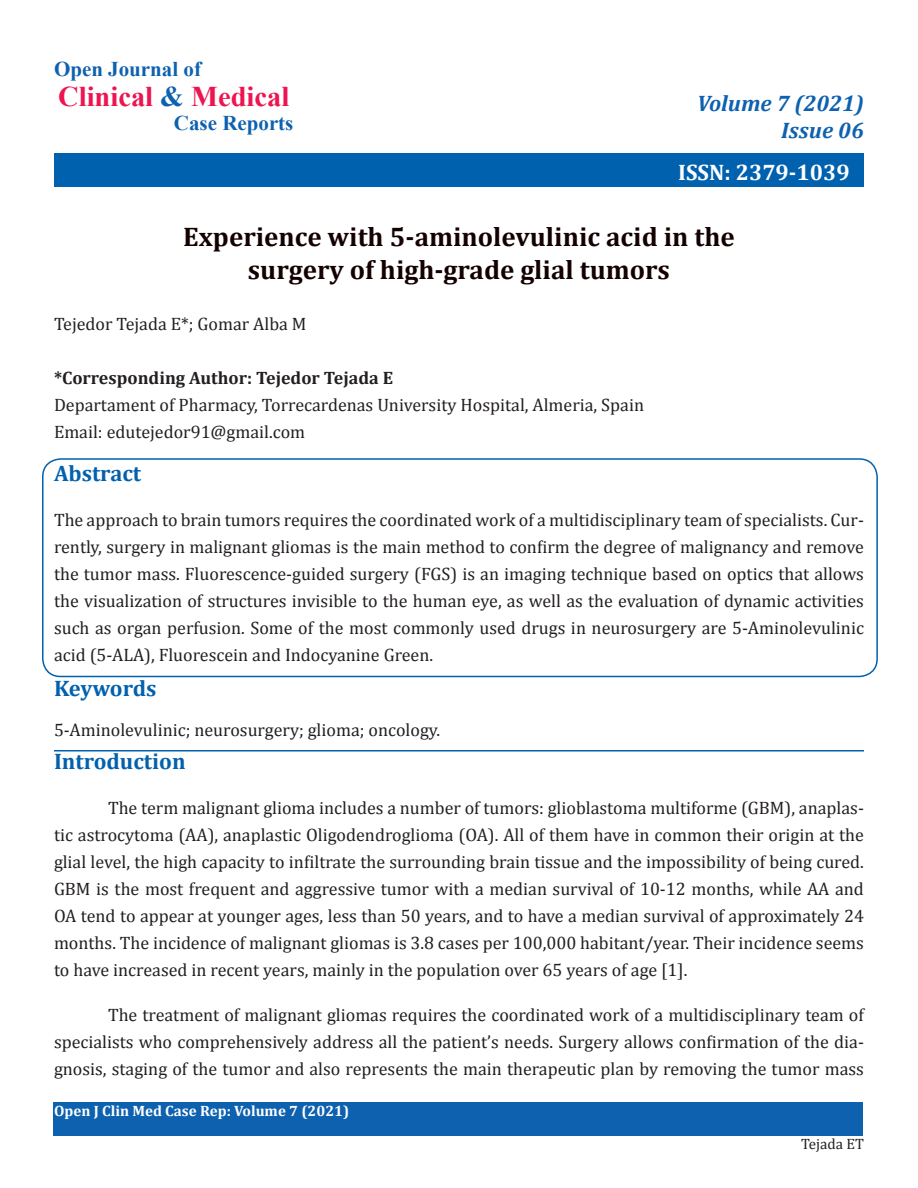
<style>
.page{position:relative;width:918px;height:1188px;background:#fff}
.page>*{position:absolute;margin:0;border:0;box-sizing:border-box;transform-origin:0 0}
.t1{font:700 28.5px "Times New Roman";color:#ed1450}
.t2{font:700 27px "Cambria";color:#150000}
.t3{font:700 22.5px "Cambria";color:#0061af}
.t4{font:italic 700 22.5px "Cambria";color:#0d61af}
.t5{font:700 22.5px "Cambria";color:#fff}
.t6{font:700 21px "Times New Roman";color:#0d61af}
.t7{font:18px/27px "Cambria";color:#231f20;text-align:justify}
.t8{font:700 18px "Cambria";color:#231f20}
.t9{font:700 15px "Cambria";color:#fff}
.t10{font:15px "Cambria";color:#231f20}
.s1{color:#0d61af}
</style>
<div class="page">
<div style="left:54px;top:153px;width:810px;height:34px;background:#0061af"></div>
<div style="left:53px;top:1102px;width:810px;height:34px;background:#0d61af"></div>
<div style="left:42px;top:458px;width:836px;height:219px;border:2px solid #0061af;border-radius:18px"></div>
<hr style="left:54px;top:750px;width:810px;height:2px;background:#0061af">
<p class="t6" style="left:54px;top:54px;width:149px">Open Journal of</p>
<p class="t1" style="left:58px;top:76px;width:233px">Clinical <span class="s1">&amp;</span> Medical</p>
<p class="t6" style="left:174px;top:108px;width:121px">Case Reports</p>
<p class="t4" style="left:697px;top:88px;width:168px">Volume 7 (2021)</p>
<p class="t4" style="left:781px;top:115px;width:84px">Issue 06</p>
<p class="t5" style="left:678px;top:156px;width:173px">ISSN: 2379-1039</p>
<p class="t2" style="left:183px;top:218px;width:553px">Experience with 5-aminolevulinic acid in the</p>
<p class="t2" style="left:248px;top:251px;width:424px">surgery of high-grade glial tumors</p>
<p class="t7" style="left:54px;top:310px;width:254px">Tejedor Tejada E*; Gomar Alba M</p>
<p class="t8" style="left:54px;top:365px;width:341px">*Corresponding Author: Tejedor Tejada E</p>
<p class="t7" style="left:54px;top:391px;width:592px">Departament of Pharmacy, Torrecardenas University Hospital, Almeria, Spain</p>
<p class="t7" style="left:54px;top:418px;width:253px">Email: edutejedor91@gmail.com</p>
<p class="t3" style="left:54px;top:457px;width:89px">Abstract</p>
<p class="t7" style="left:54px;top:506px;width:812px">The approach to brain tumors requires the coordinated work of a multidisciplinary team of specialists. Cur&shy;rently, surgery in malignant gliomas is the main method to confirm the degree of malignancy and remove the tumor mass. Fluorescence-guided surgery (FGS) is an imaging technique based on optics that allows the visualization of structures invisible to the human eye, as well as the evaluation of dynamic activities such as organ perfusion. Some of the most commonly used drugs in neurosurgery are 5-Aminolevulinic acid (5-ALA), Fluorescein and Indocyanine Green.</p>
<p class="t3" style="left:54px;top:672px;width:104px">Keywords</p>
<p class="t7" style="left:54px;top:716px;width:388px">5-Aminolevulinic; neurosurgery; glioma; oncology.</p>
<p class="t3" style="left:54px;top:745px;width:133px">Introduction</p>
<p class="t7" style="left:54px;top:794px;width:811px;text-indent:54px">The term malignant glioma includes a number of tumors: glioblastoma multiforme (GBM), anaplas&shy;tic astrocytoma (AA), anaplastic Oligodendroglioma (OA). All of them have in common their origin at the glial level, the high capacity to infiltrate the surrounding brain tissue and the impossibility of being cured.<br>GBM is the most frequent and aggressive tumor with a median survival of 10-12 months, while AA and OA tend to appear at younger ages, less than 50 years, and to have a median survival of approximately 24 months. The incidence of malignant gliomas is 3.8 cases per 100,000 habitant/year. Their incidence seems to have increased in recent years, mainly in the population over 65 years of age [1].</p>
<p class="t7" style="left:54px;top:1001px;width:811px;text-indent:54px">The treatment of malignant gliomas requires the coordinated work of a multidisciplinary team of specialists who comprehensively address all the patient’s needs. Surgery allows confirmation of the dia&shy;gnosis, staging of the tumor and also represents the main therapeutic plan by removing the tumor mass</p>
<p class="t9" style="left:54px;top:1100px;width:297px">Open J Clin Med Case Rep: Volume 7 (2021)</p>
<p class="t10" style="left:801px;top:1135px;width:64px">Tejada ET</p>
</div>
